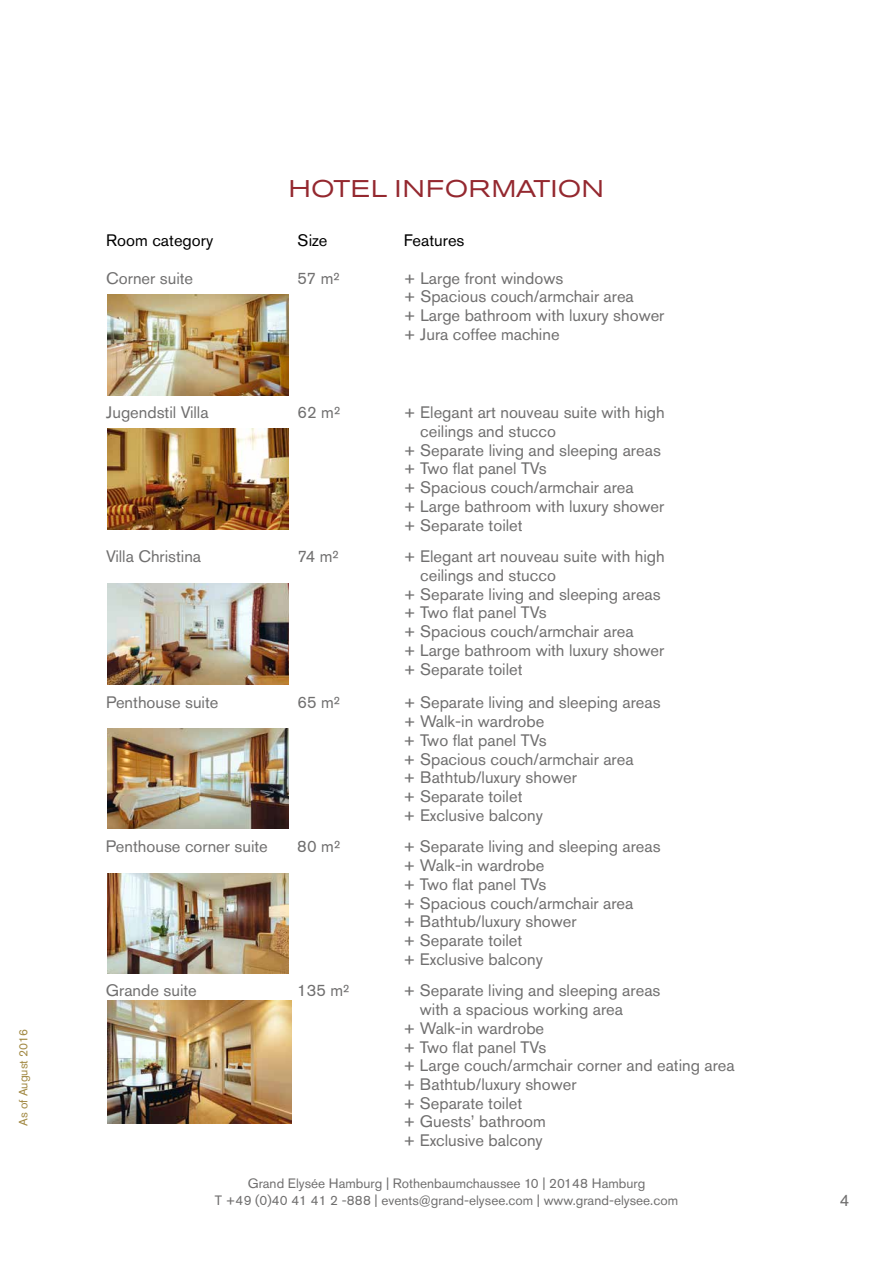
<style>
.page{position:relative;width:893px;height:1263px;background:#fff}
.page>*{position:absolute;margin:0;border:0;box-sizing:border-box;transform-origin:0 0}
.t1{font:expanded 24px "Akzidenz Grotesk Std";letter-spacing:.035em;color:#94282f}
.t2{font:16.5px/18.8px "Akzidenz Grotesk Std";color:#706f6f}
.t3{font:16.5px "Akzidenz Grotesk Std";color:#000}
.t4{font:13.5px/16.5px "Akzidenz Grotesk Std";color:#706f6f;text-align:center}
.t5{font:12px "Akzidenz Grotesk Std";color:#a18842}
</style>
<div class="page">
<img style="left:107px;top:429px;width:181px;height:100px">
<img style="left:107px;top:295px;width:181px;height:100px">
<img style="left:107px;top:584px;width:181px;height:100px">
<img style="left:107px;top:728px;width:181px;height:101px">
<img style="left:107px;top:873px;width:181px;height:100px">
<img style="left:107px;top:1000px;width:185px;height:123px">
<p class="t5" style="left:16px;top:1126px;width:98px;rotate:-90deg">As of August 2016</p>
<h1 class="t1" style="left:289px;top:174px;width:125px">HOTEL INFO</h1>
<h1 class="t1" style="left:469px;top:174px;width:83px">RMATION</h1>
<p class="t3" style="left:106px;top:231px;width:108px">Room category</p>
<p class="t3" style="left:298px;top:231px;width:31px">Size</p>
<p class="t3" style="left:404px;top:231px;width:62px">Features</p>
<p class="t2" style="left:106px;top:268px;width:88px">Corner suite</p>
<p class="t2" style="left:298px;top:268px;width:43px">57 m²</p>
<p class="t2" style="left:404px;top:268px;width:262px">+ Large front windows<br>+ Spacious couch/armchair area<br>+ Large bathroom with luxury shower + Jura coffee machine</p>
<p class="t2" style="left:106px;top:403px;width:104px">Jugendstil Villa</p>
<p class="t2" style="left:298px;top:403px;width:44px">62 m²</p>
<p class="t2" style="left:404px;top:403px;width:262px">+ Elegant art nouveau suite with high</p>
<p class="t2" style="left:420px;top:422px;width:137px">ceilings and stucco</p>
<p class="t2" style="left:404px;top:440px;width:259px">+ Separate living and sleeping areas</p>
<p class="t2" style="left:404px;top:459px;width:144px">+ Two flat panel TVs</p>
<p class="t2" style="left:404px;top:478px;width:231px">+ Spacious couch/armchair area</p>
<p class="t2" style="left:404px;top:497px;width:262px">+ Large bathroom with luxury shower</p>
<p class="t2" style="left:404px;top:515px;width:120px">+ Separate toilet</p>
<p class="t2" style="left:106px;top:547px;width:97px">Villa Christina</p>
<p class="t2" style="left:297px;top:547px;width:43px">74 m²</p>
<p class="t2" style="left:404px;top:547px;width:262px">+ Elegant art nouveau suite with high</p>
<p class="t2" style="left:420px;top:566px;width:137px">ceilings and stucco</p>
<p class="t2" style="left:404px;top:584px;width:259px">+ Separate living and sleeping areas</p>
<p class="t2" style="left:404px;top:603px;width:144px">+ Two flat panel TVs</p>
<p class="t2" style="left:404px;top:622px;width:231px">+ Spacious couch/armchair area</p>
<p class="t2" style="left:404px;top:641px;width:262px">+ Large bathroom with luxury shower</p>
<p class="t2" style="left:404px;top:659px;width:120px">+ Separate toilet</p>
<p class="t2" style="left:106px;top:693px;width:114px">Penthouse suite</p>
<p class="t2" style="left:297px;top:693px;width:44px">65 m²</p>
<p class="t2" style="left:404px;top:693px;width:259px">+ Separate living and sleeping areas + Walk-in wardrobe<br>+ Two flat panel TVs<br>+ Spacious couch/armchair area<br>+ Bathtub/luxury shower<br>+ Separate toilet<br>+ Exclusive balcony</p>
<p class="t2" style="left:106px;top:837px;width:163px">Penthouse corner suite</p>
<p class="t2" style="left:297px;top:837px;width:44px">80 m²</p>
<p class="t2" style="left:403px;top:837px;width:259px">+ Separate living and sleeping areas + Walk-in wardrobe<br>+ Two flat panel TVs<br>+ Spacious couch/armchair area<br>+ Bathtub/luxury shower<br>+ Separate toilet<br>+ Exclusive balcony</p>
<p class="t2" style="left:106px;top:981px;width:93px">Grande suite</p>
<p class="t2" style="left:297px;top:981px;width:54px">135 m²</p>
<p class="t2" style="left:403px;top:981px;width:259px">+ Separate living and sleeping areas</p>
<p class="t2" style="left:420px;top:1000px;width:205px">with a spacious working area</p>
<p class="t2" style="left:403px;top:1018px;width:142px">+ Walk-in wardrobe</p>
<p class="t2" style="left:403px;top:1037px;width:144px">+ Two flat panel TVs</p>
<p class="t2" style="left:403px;top:1056px;width:333px">+ Large couch/armchair corner and eating area</p>
<p class="t2" style="left:403px;top:1075px;width:175px">+ Bathtub/luxury shower</p>
<p class="t2" style="left:403px;top:1093px;width:120px">+ Separate toilet</p>
<p class="t2" style="left:403px;top:1112px;width:144px">+ Guests’ bathroom</p>
<p class="t2" style="left:403px;top:1131px;width:141px">+ Exclusive balcony</p>
<p class="t4" style="left:215px;top:1175px;width:465px">Grand Elysée Hamburg | Rothenbaumchaussee 10 | 20148 Hamburg<br>T +49 (0)40 41 41 2 -888 | events@grand-elysee.com | www.grand-elysee.com</p>
<p class="t2" style="left:840px;top:1191px;width:11px">4</p>
</div>
